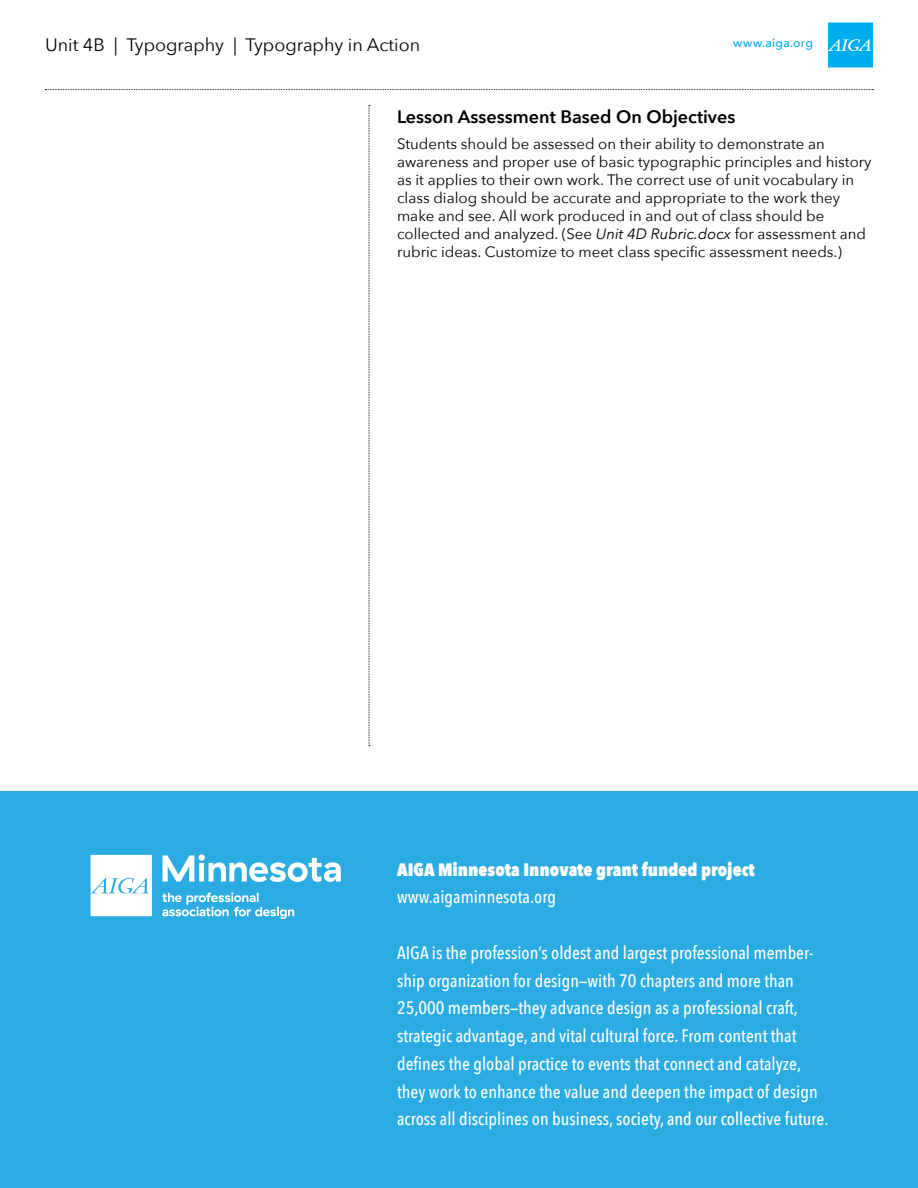
<style>
.page{position:relative;width:918px;height:1188px;background:#fff}
.page>*{position:absolute;margin:0;border:0;box-sizing:border-box;transform-origin:0 0}
.t1{font:500 18px/27.8px "Avenir Next Condensed";color:#fff}
.t2{font:800 18px "Avenir Next Condensed";color:#fff}
.t3{font:18px "Avenir Next";color:#000}
.t4{font:600 18px "Avenir Next";color:#000}
.t5{font:15px/18px "Avenir Next";color:#000}
.t6{font:500 12px "Avenir Next";letter-spacing:.015em;color:#00aeef}
.s1{font-style:italic}
</style>
<div class="page">
<svg style="left:45px;top:89px;width:829px;height:1px"></svg>
<div style="left:828px;top:23px;width:45px;height:44px;background:#00aeef"></div>
<svg style="left:828px;top:39px;width:43px;height:12px"></svg>
<svg style="left:369px;top:105px;width:1px;height:641px"></svg>
<div style="left:0;top:791px;width:918px;height:397px;background:#2aace2"></div>
<svg style="left:91px;top:855px;width:61px;height:61px;background:#f2fafd"></svg>
<svg style="left:162px;top:892px;width:132px;height:27px"></svg>
<svg style="left:162px;top:854px;width:179px;height:28px"></svg>
<p class="t3" style="left:45px;top:30px;width:377px">Unit 4B | Typography | Typography in Action</p>
<p class="t6" style="left:733px;top:33px;width:81px">www.aiga.org</p>
<p class="t4" style="left:397px;top:101px;width:340px">Lesson Assessment Based On Objectives</p>
<p class="t5" style="left:397px;top:134px;width:476px">Students should be assessed on their ability to demonstrate an awareness and proper use of basic typographic principles and history as it applies to their own work. The correct use of unit vocabulary in class dialog should be accurate and appropriate to the work they make and see. All work produced in and out of class should be collected and analyzed. (See <span class="s1">Unit 4D Rubric.docx</span> for assessment and rubric ideas. Customize to meet class specific assessment needs.)</p>
<p class="t2" style="left:397px;top:858px;width:359px">AIGA Minnesota Innovate grant funded project</p>
<p class="t1" style="left:397px;top:883px;width:160px">www.aigaminnesota.org</p>
<p class="t1" style="left:397px;top:939px;width:433px">AIGA is the profession’s oldest and largest professional member&shy;ship organization for design—with 70 chapters and more than 25,000 members—they advance design as a professional craft, strategic advantage, and vital cultural force. From content that defines the global practice to events that connect and catalyze, they work to enhance the value and deepen the impact of design across all disciplines on business, society, and our collective future.</p>
</div>
